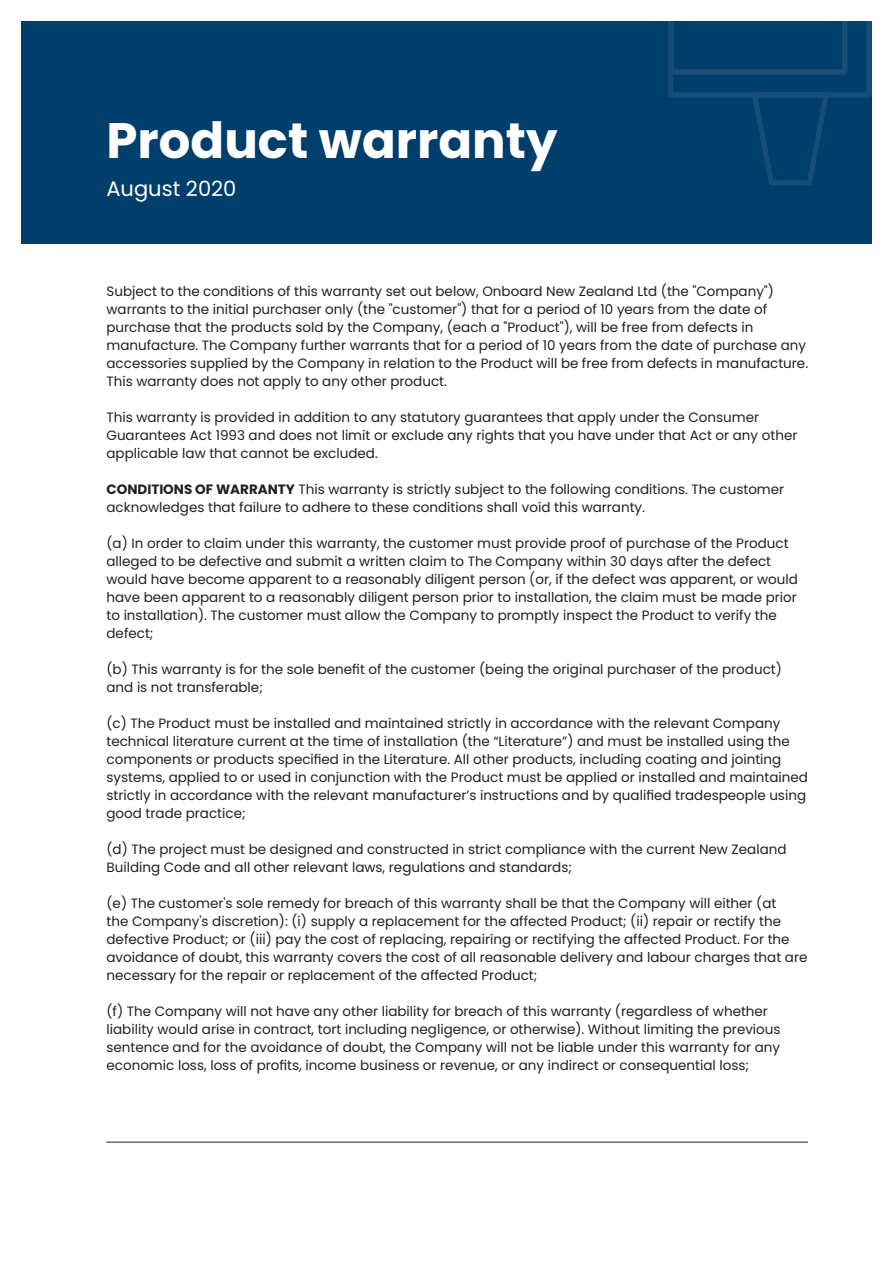
<style>
.page{position:relative;width:893px;height:1263px;background:#fff}
.page>*{position:absolute;margin:0;border:0;box-sizing:border-box;transform-origin:0 0}
.t1{font:700 49.8px "Poppins";color:#fff}
.t2{font:21px "Poppins";color:#fff}
.t3{font:13.5px/18px "Poppins";color:#231f20}
.s1{font-weight:700}
</style>
<div class="page">
<hr style="left:106px;top:1142px;width:702px;height:1px;background:#231f20">
<div style="left:21px;top:22px;width:851px;height:222px;background:#003e6b"></div>
<svg style="left:665px;top:21px;width:207px;height:164px"></svg>
<h1 class="t1" style="left:106px;top:112px;width:452px">Product warranty</h1>
<h2 class="t2" style="left:106px;top:177px;width:131px">August 2020</h2>
<p class="t3" style="left:106px;top:282px;width:703px">Subject to the conditions of this warranty set out below, Onboard New Zealand Ltd (the "Company") warrants to the initial purchaser only (the "customer") that for a period of 10 years from the date of purchase that the products sold by the Company, (each a "Product"), will be free from defects in manufacture. The Company further warrants that for a period of 10 years from the date of purchase any accessories supplied by the Company in relation to the Product will be free from defects in manufacture.<br>This warranty does not apply to any other product.</p>
<p class="t3" style="left:106px;top:408px;width:692px">This warranty is provided in addition to any statutory guarantees that apply under the Consumer<br>Guarantees Act 1993 and does not limit or exclude any rights that you have under that Act or any other applicable law that cannot be excluded.</p>
<p class="t3" style="left:106px;top:480px;width:679px"><span class="s1">CONDITIONS OF WARRANTY</span> This warranty is strictly subject to the following conditions. The customer acknowledges that failure to adhere to these conditions shall void this warranty.</p>
<p class="t3" style="left:106px;top:534px;width:693px">(a) In order to claim under this warranty, the customer must provide proof of purchase of the Product alleged to be defective and submit a written claim to The Company within 30 days after the defect would have become apparent to a reasonably diligent person (or, if the defect was apparent, or would have been apparent to a reasonably diligent person prior to installation, the claim must be made prior to installation). The customer must allow the Company to promptly inspect the Product to verify the defect;</p>
<p class="t3" style="left:106px;top:660px;width:677px">(b) This warranty is for the sole benefit of the customer (being the original purchaser of the product) and is not transferable;</p>
<p class="t3" style="left:106px;top:714px;width:703px">(c) The Product must be installed and maintained strictly in accordance with the relevant Company technical literature current at the time of installation (the “Literature”) and must be installed using the components or products specified in the Literature. All other products, including coating and jointing systems, applied to or used in conjunction with the Product must be applied or installed and maintained strictly in accordance with the relevant manufacturer’s instructions and by qualified tradespeople using good trade practice;</p>
<p class="t3" style="left:106px;top:840px;width:681px">(d) The project must be designed and constructed in strict compliance with the current New Zealand<br>Building Code and all other relevant laws, regulations and standards;</p>
<p class="t3" style="left:106px;top:894px;width:702px">(e) The customer's sole remedy for breach of this warranty shall be that the Company will either (at<br>the Company's discretion): (i) supply a replacement for the affected Product; (ii) repair or rectify the defective Product; or (iii) pay the cost of replacing, repairing or rectifying the affected Product. For the avoidance of doubt, this warranty covers the cost of all reasonable delivery and labour charges that are necessary for the repair or replacement of the affected Product;</p>
<p class="t3" style="left:106px;top:1002px;width:676px">(f) The Company will not have any other liability for breach of this warranty (regardless of whether liability would arise in contract, tort including negligence, or otherwise). Without limiting the previous sentence and for the avoidance of doubt, the Company will not be liable under this warranty for any economic loss, loss of profits, income business or revenue, or any indirect or consequential loss;</p>
</div>
